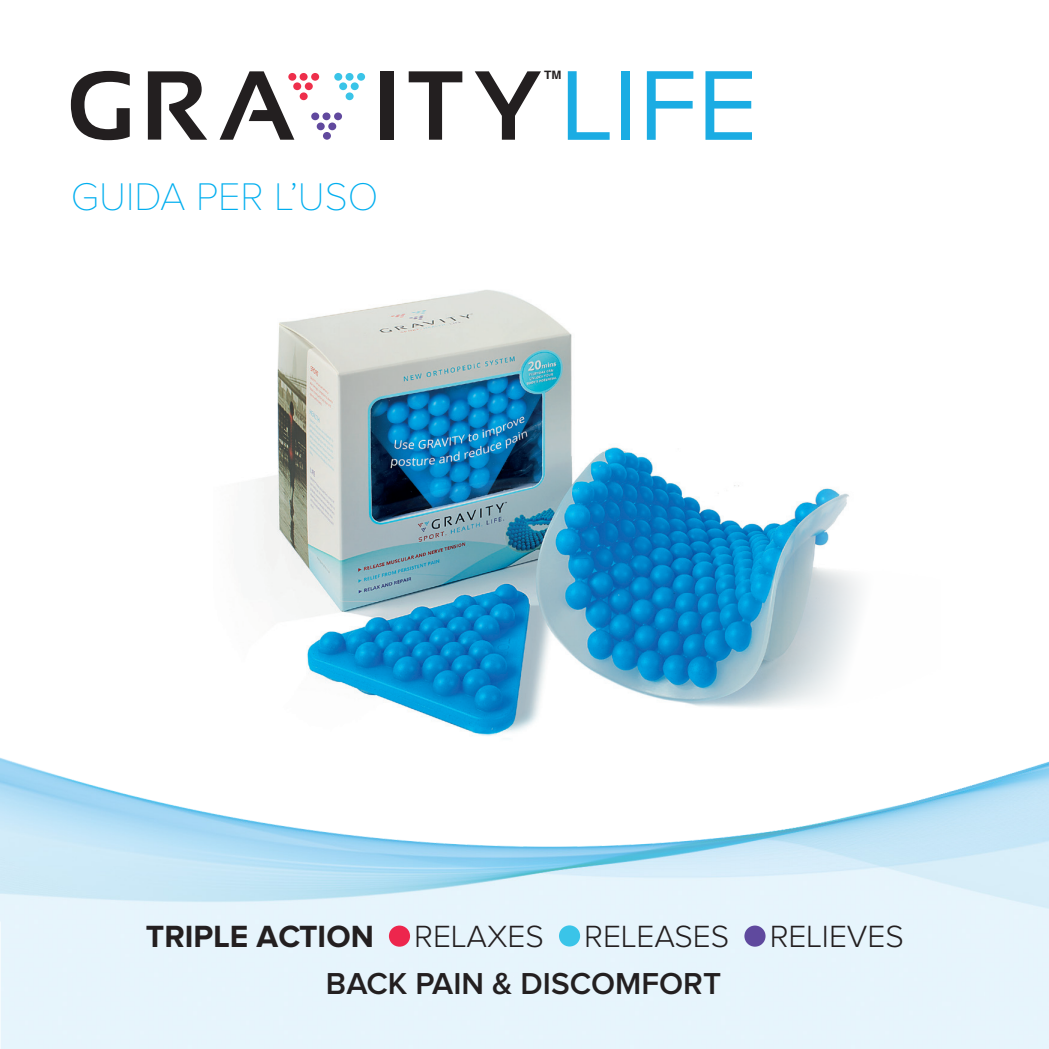
<style>
.page{position:relative;width:1049px;height:1049px;background:#fff}
.page>*{position:absolute;margin:0;border:0;box-sizing:border-box;transform-origin:0 0}
.t1{font:102.75px "Proxima Nova A";color:#1bace3}
.t2{font:100 40px "Proxima Nova T";color:#00aeef}
.t3{font:300 31.75px "Proxima Nova A";color:#231f20}
.t4{font:700 31.75px "Proxima Nova A";color:#231f20}
.t5{font:600 31.5px "Proxima Nova A";color:#231f20}
.t6{font:700 11.5px "Helvetica";color:#231f20}
</style>
<div class="page">
<img style="left:1px;top:758px;width:1048px;height:291px">
<svg style="left:71px;top:71px;width:59px;height:69px"></svg>
<svg style="left:148px;top:71px;width:59px;height:69px"></svg>
<svg style="left:220px;top:71px;width:74px;height:69px"></svg>
<div style="left:380px;top:71px;width:13px;height:69px;background:#231f20"></div>
<svg style="left:409px;top:71px;width:53px;height:69px"></svg>
<svg style="left:475px;top:71px;width:66px;height:69px"></svg>
<div style="left:334px;top:73px;width:8px;height:8px;background:#3ac4e8;border-radius:50%"></div>
<div style="left:345px;top:73px;width:8px;height:8px;background:#3ac4e8;border-radius:50%"></div>
<div style="left:357px;top:73px;width:8px;height:8px;background:#3ac4e8;border-radius:50%"></div>
<div style="left:339px;top:82px;width:8px;height:8px;background:#3ac4e8;border-radius:50%"></div>
<div style="left:351px;top:82px;width:8px;height:8px;background:#3ac4e8;border-radius:50%"></div>
<div style="left:346px;top:92px;width:8px;height:8px;background:#3ac4e8;border-radius:50%"></div>
<div style="left:288px;top:73px;width:8px;height:8px;background:#ee2f4b;border-radius:50%"></div>
<div style="left:300px;top:73px;width:8px;height:8px;background:#ee2f4b;border-radius:50%"></div>
<div style="left:311px;top:73px;width:8px;height:8px;background:#ee2f4b;border-radius:50%"></div>
<div style="left:293px;top:82px;width:8px;height:8px;background:#ee2f4b;border-radius:50%"></div>
<div style="left:305px;top:82px;width:8px;height:8px;background:#ee2f4b;border-radius:50%"></div>
<div style="left:300px;top:92px;width:8px;height:8px;background:#ee2f4b;border-radius:50%"></div>
<div style="left:311px;top:112px;width:8px;height:8px;background:#61499e;border-radius:50%"></div>
<div style="left:322px;top:112px;width:8px;height:8px;background:#61499e;border-radius:50%"></div>
<div style="left:334px;top:112px;width:8px;height:8px;background:#61499e;border-radius:50%"></div>
<div style="left:317px;top:123px;width:8px;height:7px;background:#61499e;border-radius:50%"></div>
<div style="left:328px;top:123px;width:8px;height:7px;background:#61499e;border-radius:50%"></div>
<div style="left:323px;top:132px;width:8px;height:8px;background:#61499e;border-radius:50%"></div>
<div style="left:389px;top:925px;width:21px;height:22px;background:#ed264d;border-radius:50%"></div>
<div style="left:559px;top:925px;width:21px;height:21px;background:#3ac4e8;border-radius:50%"></div>
<div style="left:744px;top:925px;width:21px;height:22px;background:#5f499e;border-radius:50%"></div>
<img style="left:213px;top:290px;width:727px;height:473px">
<p class="t2" style="left:71px;top:174px;width:309px">GUIDA PER L’USO</p>
<p class="t6" style="left:544px;top:66px;width:19px">TM</p>
<h1 class="t1" style="left:561px;top:48px;width:199px">LIFE</h1>
<p class="t4" style="left:146px;top:918px;width:229px">TRIPLE ACTION</p>
<p class="t3" style="left:414px;top:918px;width:131px">RELAXES</p>
<p class="t3" style="left:584px;top:919px;width:147px">RELEASES</p>
<p class="t3" style="left:770px;top:918px;width:136px">RELIEVES</p>
<p class="t5" style="left:326px;top:965px;width:397px">BACK PAIN &amp; DISCOMFORT</p>
</div>
